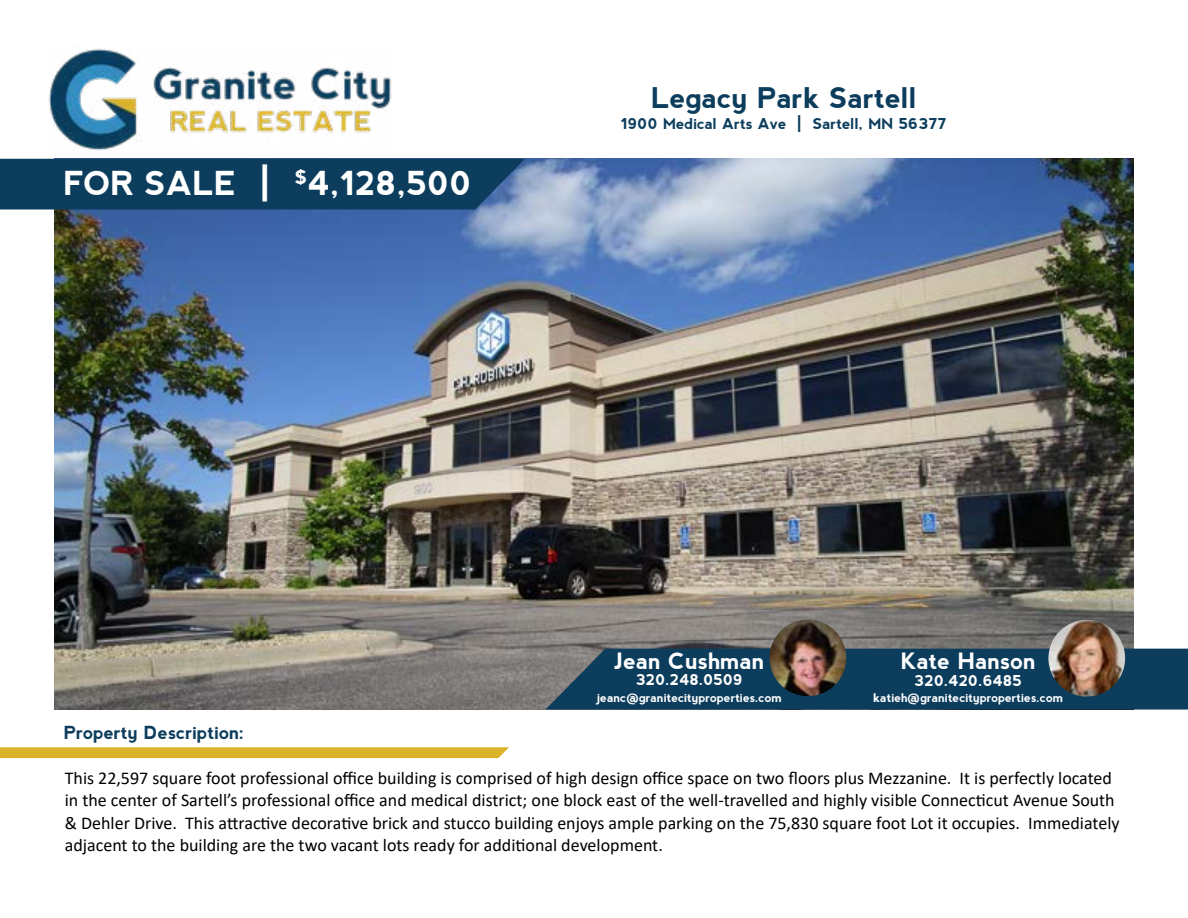
<style>
.page{position:relative;width:1188px;height:918px;background:#fff}
.page>*{position:absolute;margin:0;border:0;box-sizing:border-box;transform-origin:0 0}
.t1{font:700 33px "nevis";color:#fff}
.t2{font:700 28.5px "nevis";color:#0c3d5d}
.t3{font:700 22.5px "nevis";color:#fff}
.t4{font:18px/22.5px "Calibri";color:#000}
.t5{font:700 18px "nevis";color:#0c3d5d}
.t6{font:700 15px "nevis";color:#0c3d5d}
.t7{font:700 15px "nevis";color:#fff}
.t8{font:700 12px "nevis";color:#fff}
</style>
<div class="page">
<img style="left:54px;top:159px;width:1080px;height:551px">
<div style="left:0;top:159px;width:525px;height:51px;background:#0c3d5d"></div>
<svg style="left:545px;top:649px;width:643px;height:61px;background:#13415e"></svg>
<svg style="left:0;top:747px;width:509px;height:11px;background:#dcb530"></svg>
<img style="left:48px;top:48px;width:344px;height:103px">
<img style="left:1048px;top:620px;width:77px;height:77px;border-radius:38px">
<img style="left:770px;top:620px;width:76px;height:76px;border-radius:38px">
<h1 class="t1" style="left:63px;top:164px;width:410px">FOR SALE | <sup>$</sup>4,128,500</h1>
<h2 class="t2" style="left:651px;top:82px;width:267px">Legacy Park Sartell</h2>
<p class="t6" style="left:621px;top:115px;width:328px">1900 Medical Arts Ave | Sartell, MN 56377</p>
<p class="t5" style="left:64px;top:723px;width:182px">Property Description:</p>
<p class="t3" style="left:614px;top:648px;width:152px">Jean Cushman</p>
<p class="t7" style="left:636px;top:672px;width:109px">320.248.0509</p>
<p class="t8" style="left:597px;top:691px;width:187px">jeanc@granitecityproperties.com</p>
<p class="t3" style="left:901px;top:648px;width:136px">Kate Hanson</p>
<p class="t7" style="left:914px;top:672px;width:109px">320.420.6485</p>
<p class="t8" style="left:873px;top:691px;width:191px">katieh@granitecityproperties.com</p>
<p class="t4" style="left:65px;top:766px;width:1056px">This 22,597 square foot professional office building is comprised of high design office space on two floors plus Mezzanine. It is perfectly located in the center of Sartell’s professional office and medical district; one block east of the well-travelled and highly visible Connecticut Avenue South &amp; Dehler Drive. This attractive decorative brick and stucco building enjoys ample parking on the 75,830 square foot Lot it occupies. Immediately adjacent to the building are the two vacant lots ready for additional development.</p>
</div>
